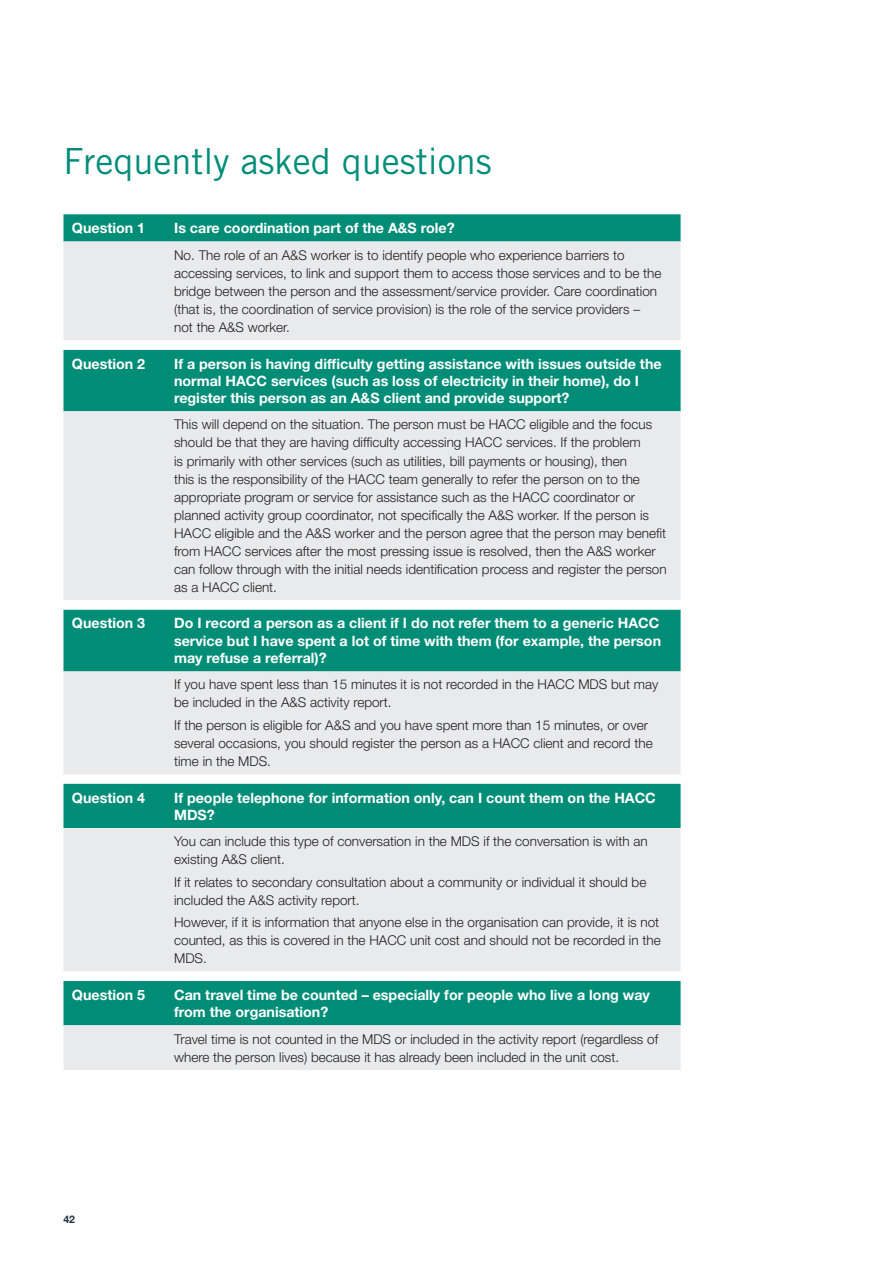
<style>
.page{position:relative;width:893px;height:1263px;background:#fff}
.page>*{position:absolute;margin:0;border:0;box-sizing:border-box;transform-origin:0 0}
.t1{font:36px "Trade Gothic LT";color:#008d78}
.t2{font:700 14.25px/17.1px "Helvetica Neue LT Std";color:#fff}
.t3{font:300 13.5px/18px "Helvetica Neue LT Std";color:#231f20}
.t4{font:700 10.5px "Helvetica Neue LT Std";color:#213242}
</style>
<div class="page">
<div style="left:63px;top:214px;width:617px;height:27px;background:#008d78"></div>
<svg style="left:63px;top:241px;width:617px;height:828px;background:#bcd8d5"></svg>
<div style="left:63px;top:609px;width:617px;height:62px;background:#008d78"></div>
<h1 class="t1" style="left:63px;top:148px;width:430px">Frequently asked questions</h1>
<p class="t2" style="left:72px;top:221px;width:75px">Question 1</p>
<p class="t2" style="left:174px;top:221px;width:282px">Is care coordination part of the A&amp;S role?</p>
<p class="t3" style="left:174px;top:247px;width:488px">No. The role of an A&amp;S worker is to identify people who experience barriers to accessing services, to link and support them to access those services and to be the bridge between the person and the assessment/service provider. Care coordination (that is, the coordination of service provision) is the role of the service providers – not the A&amp;S worker.</p>
<p class="t2" style="left:72px;top:356px;width:75px">Question 2</p>
<p class="t2" style="left:174px;top:356px;width:489px">If a person is having difficulty getting assistance with issues outside the normal HACC services (such as loss of electricity in their home), do I register this person as an A&amp;S client and provide support?</p>
<p class="t3" style="left:174px;top:417px;width:494px">This will depend on the situation. The person must be HACC eligible and the focus should be that they are having difficulty accessing HACC services. If the problem<br>is primarily with other services (such as utilities, bill payments or housing), then<br>this is the responsibility of the HACC team generally to refer the person on to the appropriate program or service for assistance such as the HACC coordinator or planned activity group coordinator, not specifically the A&amp;S worker. If the person is HACC eligible and the A&amp;S worker and the person agree that the person may benefit from HACC services after the most pressing issue is resolved, then the A&amp;S worker can follow through with the initial needs identification process and register the person as a HACC client.</p>
<p class="t2" style="left:72px;top:616px;width:75px">Question 3</p>
<p class="t2" style="left:174px;top:616px;width:488px">Do I record a person as a client if I do not refer them to a generic HACC service but I have spent a lot of time with them (for example, the person may refuse a referral)?</p>
<p class="t3" style="left:174px;top:676px;width:485px">If you have spent less than 15 minutes it is not recorded in the HACC MDS but may be included in the A&amp;S activity report.</p>
<p class="t3" style="left:174px;top:717px;width:480px">If the person is eligible for A&amp;S and you have spent more than 15 minutes, or over several occasions, you should register the person as a HACC client and record the time in the MDS.</p>
<p class="t2" style="left:72px;top:790px;width:75px">Question 4</p>
<p class="t2" style="left:174px;top:790px;width:483px">If people telephone for information only, can I count them on the HACC<br>MDS?</p>
<p class="t3" style="left:174px;top:833px;width:475px">You can include this type of conversation in the MDS if the conversation is with an existing A&amp;S client.</p>
<p class="t3" style="left:174px;top:873px;width:473px">If it relates to secondary consultation about a community or individual it should be included the A&amp;S activity report.</p>
<p class="t3" style="left:174px;top:914px;width:488px;text-align:justify">However, if it is information that anyone else in the organisation can provide, it is not counted, as this is covered in the HACC unit cost and should not be recorded in the MDS.</p>
<p class="t2" style="left:72px;top:987px;width:75px">Question 5</p>
<p class="t2" style="left:174px;top:987px;width:477px">Can travel time be counted – especially for people who live a long way from the organisation?</p>
<p class="t3" style="left:174px;top:1030px;width:485px">Travel time is not counted in the MDS or included in the activity report (regardless of where the person lives) because it has already been included in the unit cost.</p>
<p class="t4" style="left:63px;top:1215px;width:13px">42</p>
</div>
